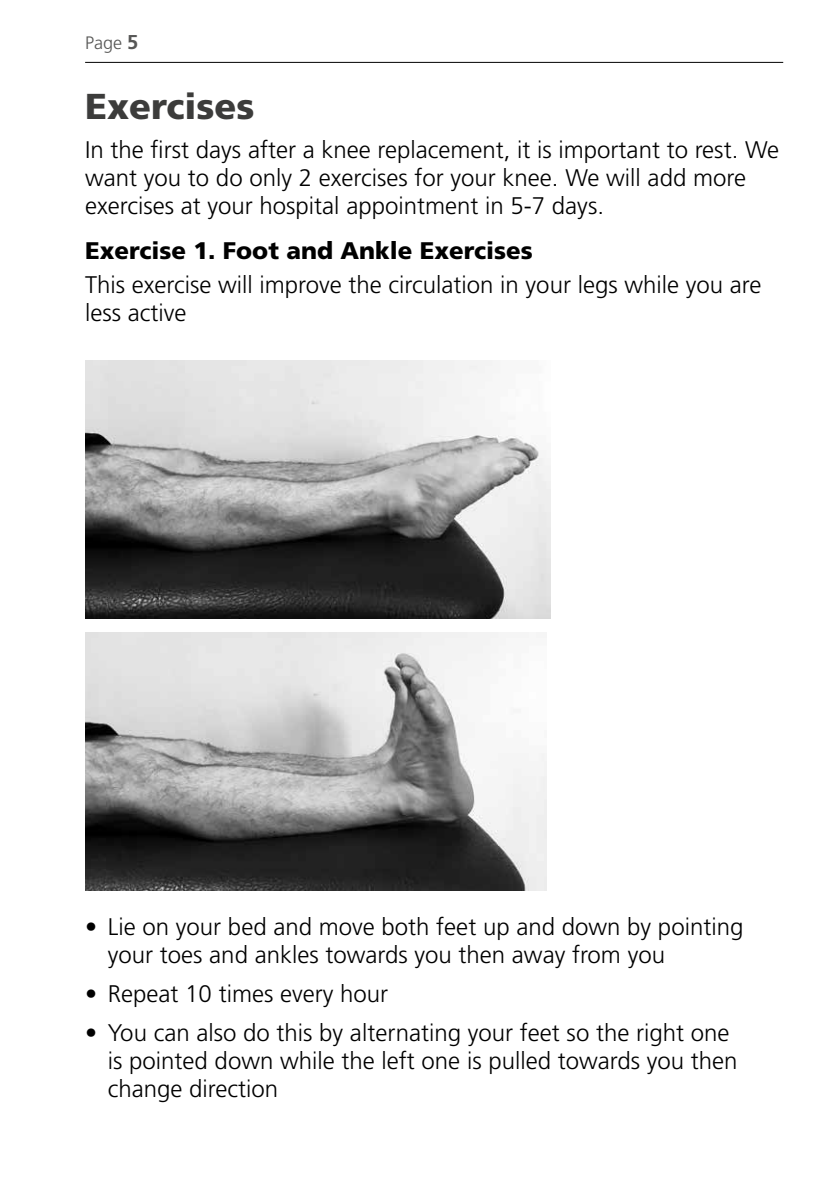
<style>
.page{position:relative;width:840px;height:1191px;background:#fff}
.page>*{position:absolute;margin:0;border:0;box-sizing:border-box;transform-origin:0 0}
.t1{font:900 36px "Frutiger";color:#3c3c3b}
.t2{font:300 24px/28px "Frutiger";color:#000}
.t3{font:900 24px "Frutiger";color:#000}
.t4{font:300 18px "Frutiger";color:#575756}
.s1{font-weight:700;font-size:20px}
</style>
<div class="page">
<hr style="left:85px;top:62px;width:697px;height:1px;background:#000">
<img style="left:85px;top:360px;width:465px;height:258px">
<img style="left:85px;top:632px;width:461px;height:258px">
<p class="t4" style="left:85px;top:33px;width:55px">Page <span class="s1">5</span></p>
<h1 class="t1" style="left:85px;top:84px;width:171px">Exercises</h1>
<p class="t2" style="left:85px;top:136px;width:695px">In the first days after a knee replacement, it is important to rest. We want you to do only 2 exercises for your knee. We will add more exercises at your hospital appointment in 5-7 days.</p>
<p class="t3" style="left:85px;top:236px;width:449px">Exercise 1. Foot and Ankle Exercises</p>
<p class="t2" style="left:85px;top:270px;width:677px">This exercise will improve the circulation in your legs while you are less active</p>
<p class="t2" style="left:108px;top:912px;width:636px;text-indent:-23px">• Lie on your bed and move both feet up and down by pointing your toes and ankles towards you then away from you</p>
<p class="t2" style="left:85px;top:979px;width:304px">• Repeat 10 times every hour</p>
<p class="t2" style="left:108px;top:1019px;width:631px;text-indent:-23px">• You can also do this by alternating your feet so the right one is pointed down while the left one is pulled towards you then change direction</p>
</div>
